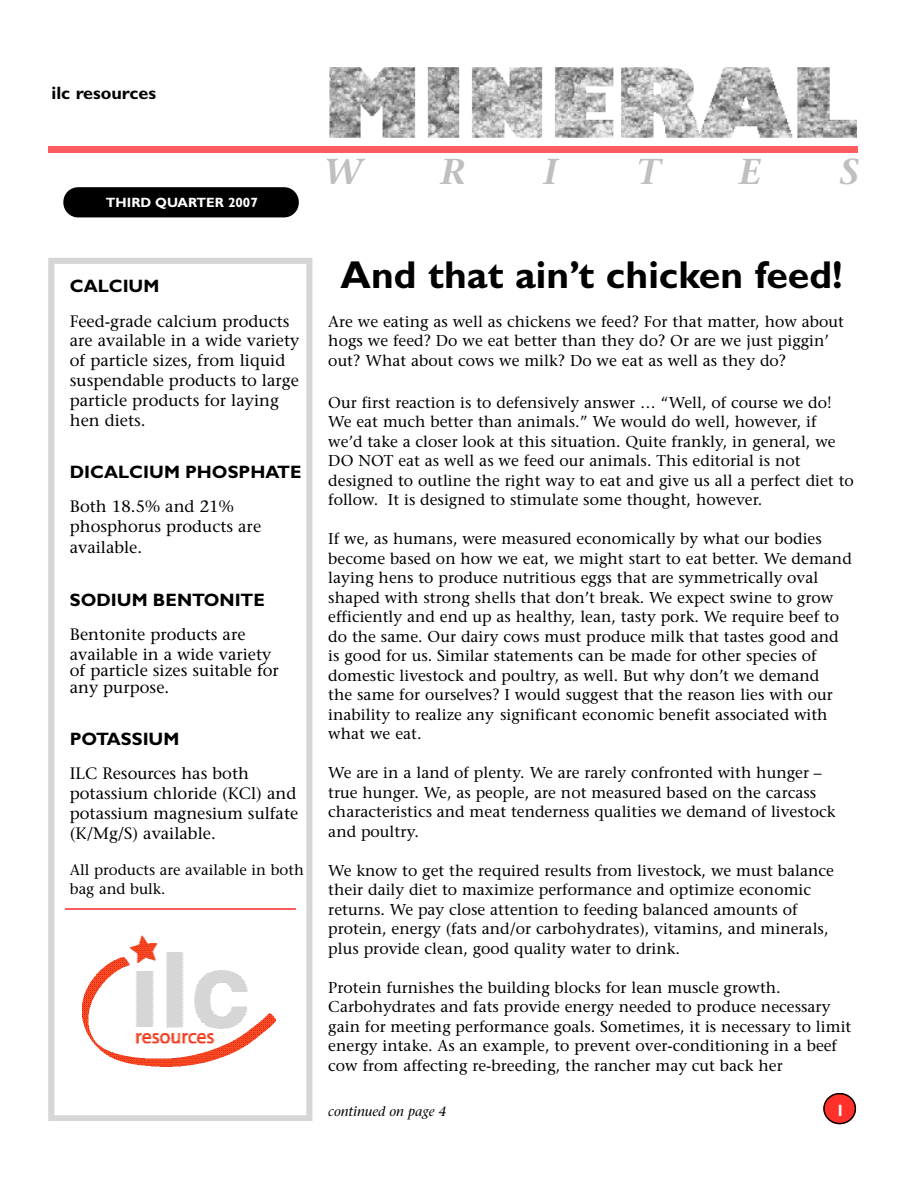
<style>
.page{position:relative;width:918px;height:1188px;background:#fff}
.page>*{position:absolute;margin:0;border:0;box-sizing:border-box;transform-origin:0 0}
.t1{font:700 39px "Gill Sans";color:#000}
.t2{font:italic 600 36px "Stone Serif";color:#bfbfbf}
.t3{font:700 18px "Gill Sans";color:#000}
.t4{font:16.5px/19.8px "Stone Serif";color:#000}
.t5{font:700 16.35px "Gill Sans";color:#fff}
.t6{font:15.75px/19.5px "Stone Serif";color:#000}
.t7{font:15px/19px "Stone Serif";color:#000}
.t8{font:700 13.5px "Gill Sans";color:#fff}
.t9{font:italic 13.5px "Stone Serif";color:#000}
</style>
<div class="page">
<div style="left:63px;top:187px;width:236px;height:30px;background:#000"></div>
<div style="left:48px;top:147px;width:810px;height:6px;background:#ff5c61"></div>
<svg style="left:48px;top:258px;width:264px;height:863px"></svg>
<img style="left:82px;top:936px;width:193px;height:131px">
<svg style="left:823px;top:1093px;width:34px;height:32px"></svg>
<img style="left:324px;top:67px;width:533px;height:80px">
<hr style="left:65px;top:908px;width:230px;height:1px;background:#ff5c61">
<p class="t3" style="left:51px;top:87px;width:106px">ilc resources</p>
<p class="t8" style="left:106px;top:198px;width:154px">THIRD QUARTER 2007</p>
<p class="t3" style="left:70px;top:280px;width:91px">CALCIUM</p>
<p class="t4" style="left:70px;top:313px;width:231px">Feed-grade calcium products are available in a wide variety of particle sizes, from liquid suspendable products to large particle products for laying hen diets.</p>
<p class="t3" style="left:70px;top:466px;width:233px">DICALCIUM PHOSPHATE</p>
<p class="t4" style="left:70px;top:498px;width:193px;line-height:20.4px">Both 18.5% and 21% phosphorus products are available.</p>
<p class="t3" style="left:70px;top:593px;width:197px">SODIUM BENTONITE</p>
<p class="t4" style="left:70px;top:626px;width:203px">Bentonite products are available in a wide variety</p>
<p class="t4" style="left:70px;top:664px;width:211px;line-height:16.5px">of particle sizes suitable for any purpose.</p>
<p class="t3" style="left:70px;top:733px;width:111px">POTASSIUM</p>
<p class="t4" style="left:70px;top:765px;width:230px">ILC Resources has both potassium chloride (KCl) and potassium magnesium sulfate (K/Mg/S) available.</p>
<p class="t7" style="left:70px;top:862px;width:236px">All products are available in both bag and bulk.</p>
<h2 class="t2" style="left:323px;top:158px;width:41px">W</h2>
<h2 class="t2" style="left:441px;top:158px;width:27px">R</h2>
<h2 class="t2" style="left:544px;top:158px;width:16px">I</h2>
<h2 class="t2" style="left:636px;top:158px;width:26px">T</h2>
<h2 class="t2" style="left:739px;top:158px;width:24px">E</h2>
<h2 class="t2" style="left:840px;top:158px;width:22px">S</h2>
<h1 class="t1" style="left:341px;top:261px;width:504px">And that ain’t chicken feed!</h1>
<p class="t6" style="left:328px;top:313px;width:517px">Are we eating as well as chickens we feed? For that matter, how about hogs we feed? Do we eat better than they do? Or are we just piggin’ out? What about cows we milk? Do we eat as well as they do?</p>
<p class="t6" style="left:328px;top:394px;width:527px">Our first reaction is to defensively answer … “Well, of course we do!<br>We eat much better than animals.” We would do well, however, if we’d take a closer look at this situation. Quite frankly, in general, we DO NOT eat as well as we feed our animals. This editorial is not designed to outline the right way to eat and give us all a perfect diet to follow. It is designed to stimulate some thought, however.</p>
<p class="t6" style="left:328px;top:531px;width:525px">If we, as humans, were measured economically by what our bodies become based on how we eat, we might start to eat better. We demand laying hens to produce nutritious eggs that are symmetrically oval shaped with strong shells that don’t break. We expect swine to grow efficiently and end up as healthy, lean, tasty pork. We require beef to do the same. Our dairy cows must produce milk that tastes good and is good for us. Similar statements can be made for other species of domestic livestock and poultry, as well. But why don’t we demand<br>the same for ourselves? I would suggest that the reason lies with our inability to realize any significant economic benefit associated with what we eat.</p>
<p class="t6" style="left:328px;top:765px;width:509px">We are in a land of plenty. We are rarely confronted with hunger – true hunger. We, as people, are not measured based on the carcass characteristics and meat tenderness qualities we demand of livestock and poultry.</p>
<p class="t6" style="left:328px;top:862px;width:507px">We know to get the required results from livestock, we must balance their daily diet to maximize performance and optimize economic returns. We pay close attention to feeding balanced amounts of protein, energy (fats and/or carbohydrates), vitamins, and minerals, plus provide clean, good quality water to drink.</p>
<p class="t6" style="left:328px;top:979px;width:525px">Protein furnishes the building blocks for lean muscle growth.<br>Carbohydrates and fats provide energy needed to produce necessary gain for meeting performance goals. Sometimes, it is necessary to limit energy intake. As an example, to prevent over-conditioning in a beef cow from affecting re-breeding, the rancher may cut back her</p>
<p class="t9" style="left:328px;top:1106px;width:120px">continued on page 4</p>
<p class="t5" style="left:836px;top:1105px;width:11px">1</p>
</div>
